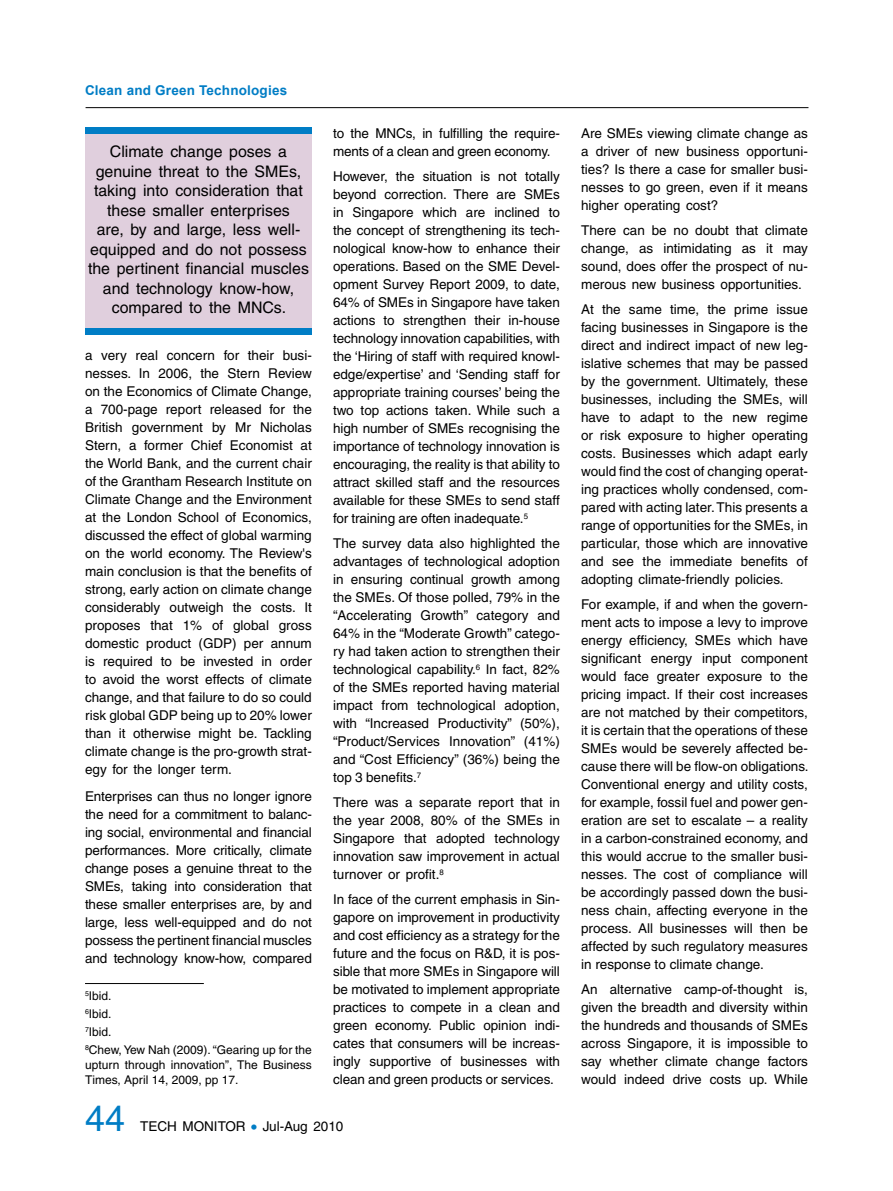
<style>
.page{position:relative;width:893px;height:1191px;background:#fff}
.page>*{position:absolute;margin:0;border:0;box-sizing:border-box;transform-origin:0 0}
.t1{font:15.9px/19.5px "Helvetica";color:#000;text-align:center}
.t2{font:13.5px/18px "Helvetica";color:#000;text-align:justify}
.t3{font:700 13.5px "Arial";letter-spacing:.015em;color:#007dc5}
.t4{font:12px/18px "Helvetica";color:#000}
.s1{font-size:36px;color:#007dc5}
.s2{font-size:16.5px;color:#007dc5}
</style>
<div class="page">
<hr style="left:86px;top:107px;width:722px;height:1px;background:#000">
<hr style="left:85px;top:983px;width:119px;height:1px;background:#000">
<div style="left:85px;top:131px;width:227px;height:198px;background:#e0cfdd"></div>
<div style="left:85px;top:128px;width:227px;height:6px;background:#007dc5"></div>
<div style="left:85px;top:328px;width:227px;height:6px;background:#007dc5"></div>
<p class="t3" style="left:85px;top:81px;width:204px">Clean and Green Technologies</p>
<p class="t1" style="left:88px;top:142px;width:222px">Climate change poses a genuine threat to the SMEs, taking into consideration that these smaller enterprises<br>are, by and large, less well&shy;equipped and do not possess the pertinent financial muscles and technology know-how, compared to the MNCs.</p>
<p class="t2" style="left:85px;top:346px;width:228px">a very real concern for their busi&shy;nesses. I n 2006, the Stern Review on the Economics of Climate Change, a 700-page report released for the British government by Mr Nicholas Stern, a former Chief Economist at the World Bank, and the current chair of the Grantham Research I nstitute on Climate Change and the Environment at the London School of Economics, discussed the effect of global warming on the world economy. The Review's main conclusion is that the benefits of strong, early action on climate change considerably outweigh the costs. It proposes that 1% of global gross domestic product (GDP) per annum is required to be invested in order to avoid the worst effects of climate change, and that failure to do so could risk global GDP being up to 20% lower than it otherwise might be. Tackling climate change is the pro-growth strat&shy;egy for the longer term.</p>
<p class="t2" style="left:85px;top:787px;width:228px">Enterprises can thus no longer ignore the need for a commitment to balanc&shy;ing social, environmental and financial performances. More critically, climate change poses a genuine threat to the SMEs, taking into consideration that these smaller enterprises are, by and large, less well-equipped and do not possess the pertinent financial muscles and technology know-how, compared</p>
<p class="t4" style="left:85px;top:987px;width:228px"><sup>5</sup>Ibid.<br><sup>6</sup>Ibid.<br><sup>7</sup>Ibid.<br><sup>8</sup>Chew, Yew Nah (2009). “Gearing up for the</p>
<p class="t4" style="left:85px;top:1057px;width:228px;line-height:15px">upturn through innovation”, The Business<br>Times, April 14, 2009, pp 17.</p>
<p class="t2" style="left:333px;top:124px;width:228px">to the MNCs, in fulfilling the require&shy;ments of a clean and green economy.</p>
<p class="t2" style="left:333px;top:167px;width:228px">However, the situation is not totally beyond correction. There are SMEs in Singapore which are inclined to the concept of strengthening its tech&shy;nological know-how to enhance their operations. Based on the SME Devel&shy;opment Survey Report 2009, to date, 64% of SMEs in Singapore have taken actions to strengthen their in-house technology innovation capabilities, with the ‘Hiring of staff with required knowl&shy;edge/expertise’ and ‘Sending staff for appropriate training courses’ being the two top actions taken. While such a high number of SMEs recognising the importance of technology innovation is encouraging, the reality is that ability to attract skilled staff and the resources available for these SMEs to send staff for training are often inadequate.<sup>5</sup></p>
<p class="t2" style="left:333px;top:534px;width:228px">The survey data also highlighted the advantages of technological adoption in ensuring continual growth among the SMEs. Of those polled, 79% in the “Accelerating Growth” category and 64% in the “Moderate Growth” catego&shy;ry had taken action to strengthen their technological capability.<sup>6</sup> I n fact, 82% of the SMEs reported having material impact from technological adoption, with “I ncreased Productivity” (50%), “Product/Services I nnovation” (41%) and “Cost Efficiency” (36%) being the top 3 benefits.<sup>7</sup></p>
<p class="t2" style="left:333px;top:793px;width:228px">There was a separate report that in the year 2008, 80% of the SMEs in Singapore that adopted technology innovation saw improvement in actual turnover or profit.<sup>8</sup></p>
<p class="t2" style="left:333px;top:890px;width:228px">I n face of the current emphasis in Sin&shy;gapore on improvement in productivity and cost efficiency as a strategy for the future and the focus on R&amp;D, it is pos&shy;sible that more SMEs in Singapore will be motivated to implement appropriate practices to compete in a clean and green economy. Public opinion indi&shy;cates that consumers will be increas&shy;ingly supportive of businesses with clean and green products or services.</p>
<p class="t2" style="left:85px;top:1117px;width:260px"><span class="s1">44</span> Tech Monitor <span class="s2">•</span> Jul-Aug 2010</p>
<p class="t2" style="left:581px;top:124px;width:228px">Are SMEs viewing climate change as a driver of new business opportuni&shy;ties? Is there a case for smaller busi&shy;nesses to go green, even if it means higher operating cost?</p>
<p class="t2" style="left:581px;top:221px;width:228px">There can be no doubt that climate change, as intimidating as it may sound, does offer the prospect of nu&shy;merous new business opportunities.</p>
<p class="t2" style="left:581px;top:300px;width:228px">At the same time, the prime issue facing businesses in Singapore is the direct and indirect impact of new leg&shy;islative schemes that may be passed by the government. Ultimately, these businesses, including the SMEs, will have to adapt to the new regime or risk exposure to higher operating costs. Businesses which adapt early would find the cost of changing operat&shy;ing practices wholly condensed, com&shy;pared with acting later. This presents a range of opportunities for the SMEs, in particular, those which are innovative and see the immediate benefits of adopting climate-friendly policies.</p>
<p class="t2" style="left:581px;top:595px;width:229px">For example, if and when the govern&shy;ment acts to impose a levy to improve energy efficiency, SMEs which have significant energy input component would face greater exposure to the pricing impact. If their cost increases are not matched by their competitors, it is certain that the operations of these SMEs would be severely affected be&shy;cause there will be flow-on obligations.<br>Conventional energy and utility costs, for example, fossil fuel and power gen&shy;eration are set to escalate – a reality in a carbon-constrained economy, and this would accrue to the smaller busi&shy;nesses. The cost of compliance will be accordingly passed down the busi&shy;ness chain, affecting everyone in the process. All businesses will then be affected by such regulatory measures in response to climate change.</p>
<p class="t2" style="left:581px;top:980px;width:228px">An alternative camp-of-thought is, given the breadth and diversity within the hundreds and thousands of SMEs across Singapore, it is impossible to say whether climate change factors would indeed drive costs up. While</p>
</div>
